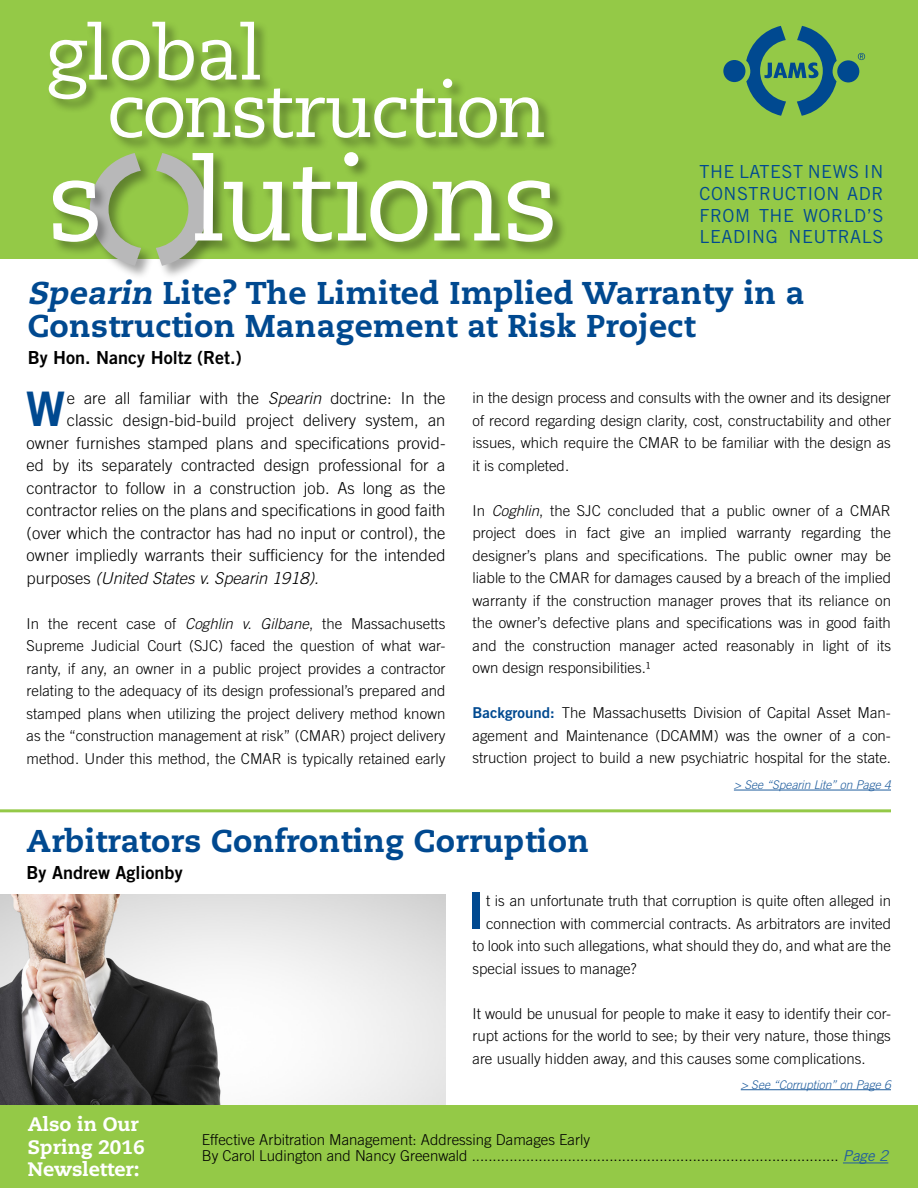
<style>
.page{position:relative;width:918px;height:1188px;background:#fff}
.page>*{position:absolute;margin:0;border:0;box-sizing:border-box;transform-origin:0 0}
.t1{font:50.85px "Trade Gothic Bold Two";color:#004990}
.t2{font:47.7px "Trade Gothic Bold Two";color:#004990}
.t3{font:800 31.5px/33px "Caecilia";letter-spacing:.01em;color:#004990}
.t4{font:800 19.5px/22.5px "Caecilia";color:#fff}
.t5{font:18px/21.6px "Trade Gothic";letter-spacing:.03em;color:#004990}
.t6{font:18px "Trade Gothic Bold Two";color:#000}
.t7{font:300 16.5px "Trade Gothic";color:#000}
.t8{font:italic 300 16.5px "Trade Gothic";color:#000}
.t9{font:300 15px/22.5px "Trade Gothic";color:#000;text-align:justify}
.t10{font:italic 300 12px "Trade Gothic";color:#215e9e}
.s1{font-style:italic}
.s2{font-style:normal}
.s3{font-family:"Trade Gothic Bold Two";font-weight:400;color:#004990}
.s4{font-weight:400;font-style:italic;color:#215e9e}
</style>
<div class="page">
<img style="left:0;top:895px;width:445px;height:211px">
<div style="left:0;top:0;width:918px;height:258px;background:#94c947"></div>
<div style="left:88px;top:152px;width:134px;height:128px;background:#000;opacity:.35"></div>
<svg style="left:90px;top:257px;width:51px;height:9px"></svg>
<svg style="left:156px;top:257px;width:51px;height:9px"></svg>
<div style="left:52px;top:151px;width:516px;height:106px;background:#000;opacity:.35"></div>
<svg style="left:53px;top:152px;width:500px;height:90px"></svg>
<div style="left:109px;top:77px;width:450px;height:76px;background:#000;opacity:.35"></div>
<svg style="left:49px;top:22px;width:495px;height:116px"></svg>
<div style="left:0;top:1106px;width:918px;height:82px;background:#94c947"></div>
<svg style="left:858px;top:53px;width:7px;height:7px"></svg>
<div style="left:723px;top:60px;width:22px;height:22px;background:#004990;border-radius:50%"></div>
<svg style="left:746px;top:26px;width:91px;height:90px"></svg>
<div style="left:837px;top:60px;width:22px;height:22px;background:#004990;border-radius:50%"></div>
<hr style="left:843px;top:1163px;width:45px;height:1px;background:#215e9e">
<hr style="left:0;top:809px;width:891px;height:3px;background:#94c947">
<hr style="left:734px;top:790px;width:157px;height:1px;background:#215e9e">
<hr style="left:741px;top:1089px;width:150px;height:1px;background:#215e9e">
<p class="t5" style="left:699px;top:161px;width:185px">THE LAT EST NEWS IN<br>CONSTRUCTION ADR<br>FROM THE WORLD’S<br>LEADING NEUTRALS</p>
<h3 class="t3" style="left:28px;top:276px;width:778px"><span class="s1">Spearin</span> Lite? The Limited Implied Warranty in a<br>Construction Management at Risk Project</h3>
<p class="t6" style="left:28px;top:346px;width:215px">By Hon. Nancy Holtz (Ret.)</p>
<h2 class="t2" style="left:26px;top:380px;width:41px">W</h2>
<p class="t7" style="left:67px;top:388px;width:380px">e are all familiar with the <span class="s1">Spearin</span> doctrine: In the</p>
<p class="t7" style="left:67px;top:411px;width:380px">classic design-bid-build project delivery system, an</p>
<p class="t7" style="left:27px;top:433px;width:420px">owner furnishes stamped plans and specifications provid-</p>
<p class="t7" style="left:27px;top:456px;width:420px">ed by its separately contracted design professional for a</p>
<p class="t7" style="left:27px;top:478px;width:420px">contractor to follow in a construction job. As long as the</p>
<p class="t7" style="left:27px;top:501px;width:420px">contractor relies on the plans and specifications in good faith</p>
<p class="t7" style="left:27px;top:523px;width:420px">(over which the contractor has had no input or control), the</p>
<p class="t7" style="left:27px;top:546px;width:420px">owner impliedly warrants their sufficiency for the intended</p>
<p class="t8" style="left:27px;top:568px;width:294px"><span class="s2">purposes</span> (United States v. Spearin 1918).</p>
<p class="t9" style="left:27px;top:612px;width:420px">In the recent case of <span class="s1">Coghlin v. Gilbane</span>, the Massachusetts Supreme Judicial Court (SJC) faced the question of what war&shy;ranty, if any, an owner in a public project provides a contractor relating to the adequacy of its design professional’s prepared and stamped plans when utilizing the project delivery method known as the “construction management at risk” (CMAR) project delivery method. Under this method, the CMAR is typically retained early</p>
<p class="t9" style="left:472px;top:387px;width:420px">in the design process and consults with the owner and its designer of record regarding design clarity, cost, constructability and other issues, which require the CMAR to be familiar with the design as it is completed.</p>
<p class="t9" style="left:472px;top:499px;width:420px">In <span class="s1">Coghlin</span>, the SJC concluded that a public owner of a CMAR project does in fact give an implied warranty regarding the designer’s plans and specifications. The public owner may be liable to the CMAR for damages caused by a breach of the implied warranty if the construction manager proves that its reliance on the owner’s defective plans and specifications was in good faith and the construction manager acted reasonably in light of its own design responsibilities.¹</p>
<p class="t9" style="left:472px;top:702px;width:420px"><span class="s3">Background:</span> The Massachusetts Division of Capital Asset Man&shy;agement and Maintenance (DCAMM) was the owner of a con&shy;struction project to build a new psychiatric hospital for the state.</p>
<p class="t10" style="left:734px;top:777px;width:159px">&gt; See “Spearin Lite” on Page 4</p>
<h3 class="t3" style="left:27px;top:825px;width:564px">Arbitrators Confronting Corruption</h3>
<p class="t6" style="left:27px;top:861px;width:158px">By Andrew Aglionby</p>
<h1 class="t1" style="left:468px;top:879px;width:18px">I</h1>
<p class="t9" style="left:486px;top:890px;width:407px">t is an unfortunate truth that corruption is quite often alleged in</p>
<p class="t9" style="left:486px;top:912px;width:407px">connection with commercial contracts. As arbitrators are invited</p>
<p class="t9" style="left:473px;top:935px;width:420px">to look into such allegations, what should they do, and what are the</p>
<p class="t9" style="left:473px;top:957px;width:166px">special issues to manage?</p>
<p class="t9" style="left:473px;top:1002px;width:420px">It would be unusual for people to make it easy to identify their cor&shy;rupt actions for the world to see; by their very nature, those things are usually hidden away, and this causes some complications.</p>
<h3 class="t4" style="left:28px;top:1113px;width:118px">Also in Our<br>Spring 2016<br>Newsletter:</h3>
<p class="t10" style="left:741px;top:1077px;width:152px">&gt; See “Corruption” on Page 6</p>
<p class="t9" style="left:202px;top:1131px;width:688px;line-height:16.5px">Effective Arbitration Management: Addressing Damages Early<br>By Carol Ludington and Nancy Greenwald ........................................................................................ <span class="s4">Page 2</span></p>
</div>
